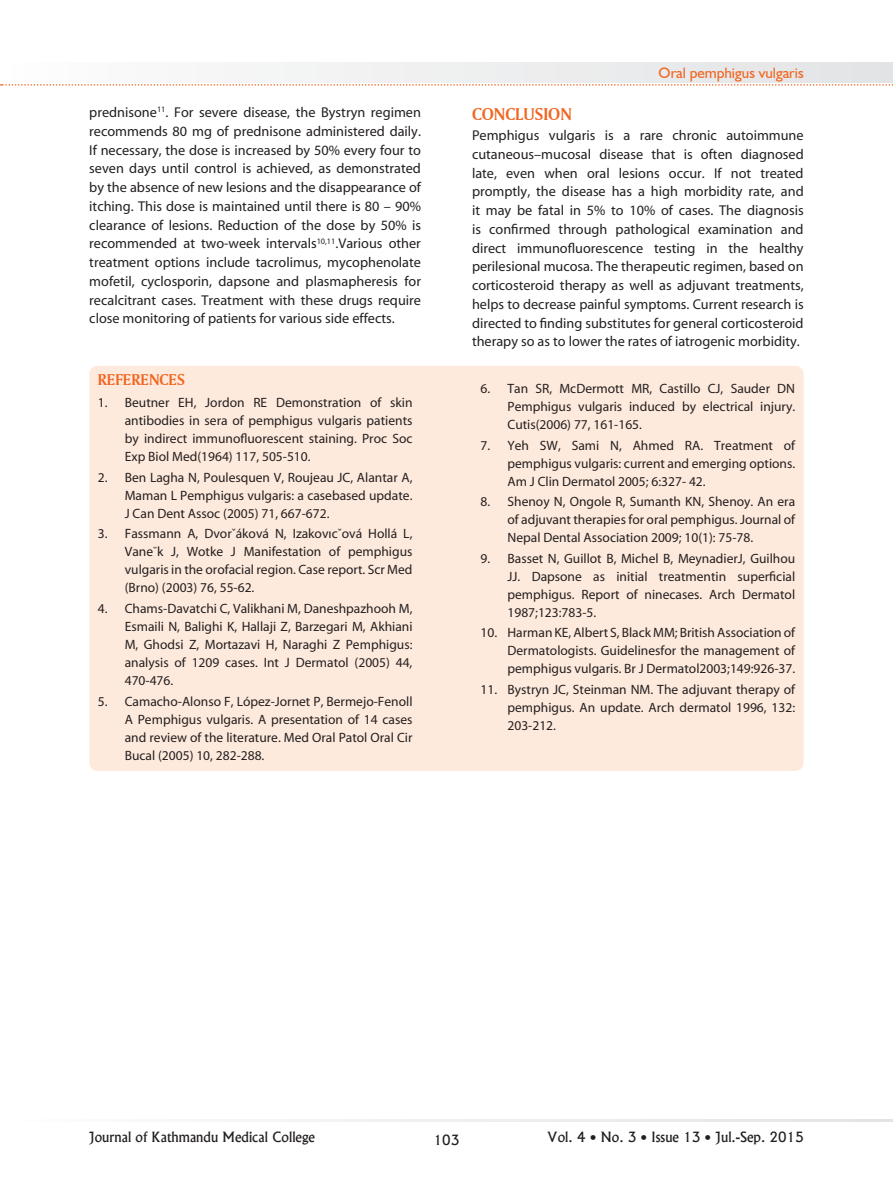
<style>
.page{position:relative;width:893px;height:1191px;background:#fff}
.page>*{position:absolute;margin:0;border:0;box-sizing:border-box;transform-origin:0 0}
.t1{font:18px "Amerigo BT Bold A";color:#f26521}
.t2{font:16.5px "Amerigo BT Bold A";color:#f26521}
.t3{font:15px "Humanist 521 BT";color:#f26521}
.t4{font:14.25px/18.8px "Myriad";color:#231f20;text-align:justify}
.t5{font:13.5px/18px "Myriad";color:#231f20;text-align:justify}
.t6{font:13.5px "Alaska";color:#231f20}
</style>
<div class="page">
<svg style="left:256px;top:1119px;width:637px;height:2px"></svg>
<div style="left:0;top:63px;width:893px;height:20px;background:linear-gradient(to right,#fdfdfd,#e2e3e4)"></div>
<svg style="left:1px;top:84px;width:892px;height:2px"></svg>
<div style="left:89px;top:366px;width:715px;height:405px;background:#feeadc;border-radius:9px"></div>
<p class="t3" style="left:659px;top:63px;width:147px">Oral pemphigus vulgaris</p>
<p class="t4" style="left:89px;top:104px;width:333px">prednisone<sup>11</sup>. For severe disease, the Bystryn regimen recommends 80 mg of prednisone administered daily.<br>If necessary, the dose is increased by 50% every four to seven days until control is achieved, as demonstrated by the absence of new lesions and the disappearance of itching. This dose is maintained until there is 80 – 90% clearance of lesions. Reduction of the dose by 50% is recommended at two-week intervals<sup>10,11</sup>.Various other treatment options include tacrolimus, mycophenolate mofetil, cyclosporin, dapsone and plasmapheresis for recalcitrant cases. Treatment with these drugs require close monitoring of patients for various side effects.</p>
<h1 class="t1" style="left:472px;top:103px;width:101px">CONCLUSION</h1>
<p class="t4" style="left:472px;top:127px;width:333px">Pemphigus vulgaris is a rare chronic autoimmune cutaneous–mucosal disease that is often diagnosed late, even when oral lesions occur. If not treated promptly, the disease has a high morbidity rate, and it may be fatal in 5% to 10% of cases. The diagnosis is confirmed through pathological examination and direct immunofluorescence testing in the healthy perilesional mucosa. The therapeutic regimen, based on corticosteroid therapy as well as adjuvant treatments, helps to decrease painful symptoms. Current research is directed to finding substitutes for general corticosteroid therapy so as to lower the rates of iatrogenic morbidity.</p>
<p class="t2" style="left:98px;top:370px;width:89px">REFERENCES</p>
<p class="t5" style="left:125px;top:395px;width:289px;text-indent:-27px">1. Beutner EH, Jordon RE Demonstration of skin antibodies in sera of pemphigus vulgaris patients by indirect immunofluorescent staining. Proc Soc Exp Biol Med(1964) 117, 505-510.</p>
<p class="t5" style="left:125px;top:469px;width:289px;text-indent:-27px">2. Ben Lagha N, Poulesquen V, Roujeau JC, Alantar A, Maman L Pemphigus vulgaris: a casebased update.<br>J Can Dent Assoc (2005) 71, 667-672.</p>
<p class="t5" style="left:125px;top:526px;width:289px;text-indent:-27px">3. Fassmann A, Dvorˇáková N, Izakovıcˇová Hollá L, Vane˘k J, Wotke J Manifestation of pemphigus vulgaris in the orofacial region. Case report. Scr Med (Brno) (2003) 76, 55-62.</p>
<p class="t5" style="left:125px;top:600px;width:289px;text-indent:-27px">4. Chams-Davatchi C, Valikhani M, Daneshpazhooh M, Esmaili N, Balighi K, Hallaji Z, Barzegari M, Akhiani M, Ghodsi Z, Mortazavi H, Naraghi Z Pemphigus: analysis of 1209 cases. Int J Dermatol (2005) 44, 470-476.</p>
<p class="t5" style="left:125px;top:693px;width:289px;text-indent:-27px">5. Camacho-Alonso F, López-Jornet P, Bermejo-Fenoll A Pemphigus vulgaris. A presentation of 14 cases and review of the literature. Med Oral Patol Oral Cir Bucal (2005) 10, 282-288.</p>
<p class="t5" style="left:507px;top:380px;width:289px;text-indent:-27px">6. Tan SR, McDermott MR, Castillo CJ, Sauder DN Pemphigus vulgaris induced by electrical injury.<br>Cutis(2006) 77, 161-165.</p>
<p class="t5" style="left:507px;top:437px;width:289px;text-indent:-27px">7. Yeh SW, Sami N, Ahmed RA. Treatment of pemphigus vulgaris: current and emerging options.<br>Am J Clin Dermatol 2005; 6:327- 42.</p>
<p class="t5" style="left:507px;top:493px;width:289px;text-indent:-27px">8. Shenoy N, Ongole R, Sumanth KN, Shenoy. An era of adjuvant therapies for oral pemphigus. Journal of Nepal Dental Association 2009; 10(1): 75-78.</p>
<p class="t5" style="left:507px;top:550px;width:289px;text-indent:-27px">9. Basset N, Guillot B, Michel B, MeynadierJ, Guilhou JJ. Dapsone as initial treatmentin superficial pemphigus. Report of ninecases. Arch Dermatol 1987;123:783-5.</p>
<p class="t5" style="left:507px;top:625px;width:289px;text-indent:-27px">10. Harman KE, Albert S, Black MM; British Association of Dermatologists. Guidelinesfor the management of pemphigus vulgaris. Br J Dermatol2003;149:926-37.</p>
<p class="t5" style="left:507px;top:681px;width:289px;text-indent:-27px">11. Bystryn JC, Steinman NM. The adjuvant therapy of pemphigus. An update. Arch dermatol 1996, 132:<br>203-212.</p>
<p class="t6" style="left:89px;top:1129px;width:227px">Journal of Kathmandu Medical College</p>
<p class="t6" style="left:547px;top:1129px;width:258px">Vol. 4 • No. 3 • Issue 13 • Jul.-Sep. 2015</p>
<p class="t6" style="left:434px;top:1131px;width:27px">103</p>
</div>
